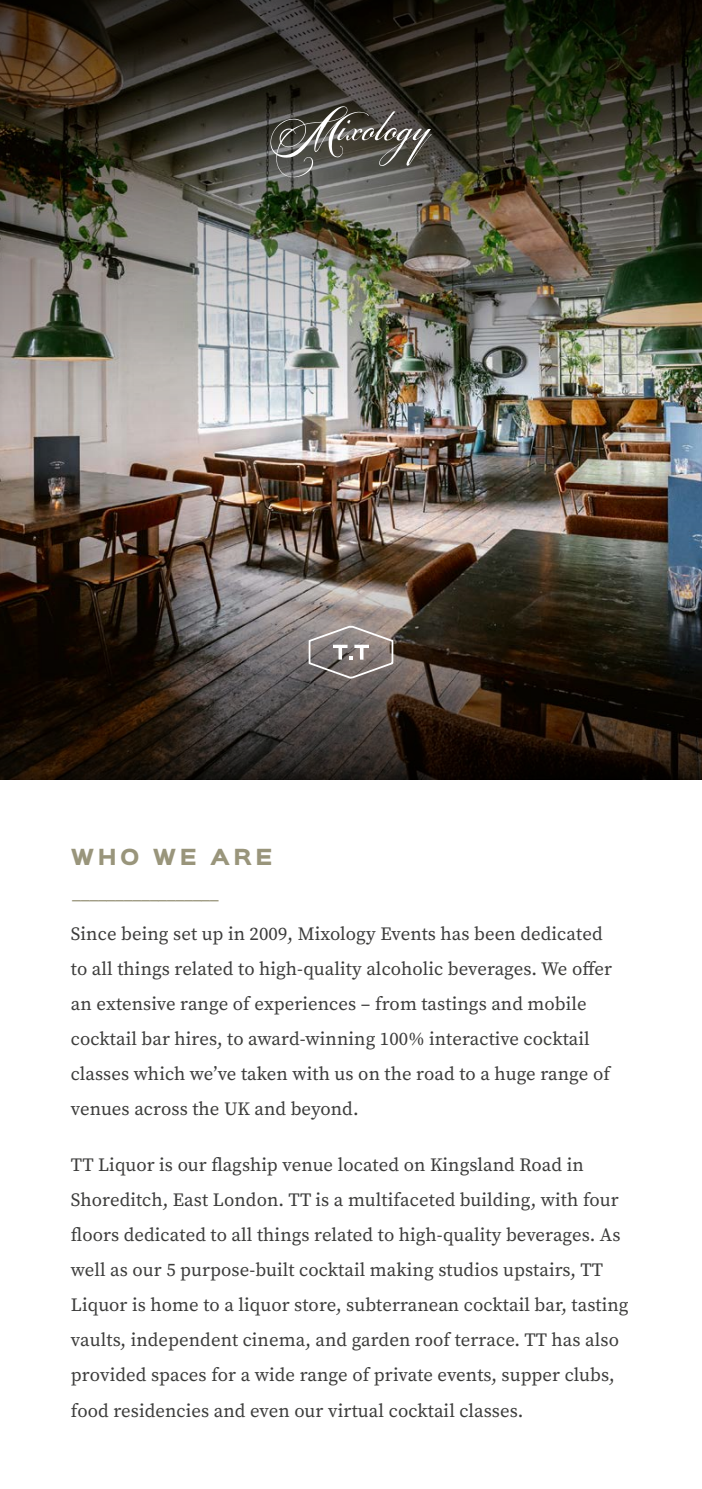
<style>
.page{position:relative;width:702px;height:1489px;background:#fff}
.page>*{position:absolute;margin:0;border:0;box-sizing:border-box;transform-origin:0 0}
.t1{font:20px "Futura PT";color:#99957b}
.t2{font:900 20px "Sinkin Sans 800";letter-spacing:.175em;color:#99957b}
.t3{font:18.75px/35px "Source Serif Pro";letter-spacing:.005em;color:#3c3c3b}
</style>
<div class="page">
<img style="left:0;top:429px;width:702px;height:83px">
<img style="left:0;top:0;width:702px;height:429px">
<img style="left:0;top:512px;width:702px;height:268px">
<svg style="left:270px;top:106px;width:161px;height:71px;background:#605e58"></svg>
<svg style="left:308px;top:625px;width:85px;height:53px;background:#918987"></svg>
<p class="t2" style="left:71px;top:846px;width:203px">WHO WE ARE</p>
<p class="t1" style="left:71px;top:886px;width:151px">–––––––––––––––––</p>
<p class="t3" style="left:71px;top:916px;width:542px">Since being set up in 2009, Mixology Events has been dedicated to all things related to high-quality alcoholic beverages. We offer an extensive range of experiences – from tastings and mobile cocktail bar hires, to award-winning 100% interactive cocktail classes which we’ve taken with us on the road to a huge range of venues across the UK and beyond.</p>
<p class="t3" style="left:71px;top:1147px;width:559px">TT Liquor is our flagship venue located on Kingsland Road in Shoreditch, East London. TT is a multifaceted building, with four floors dedicated to all things related to high-quality beverages. As well as our 5 purpose-built cocktail making studios upstairs, TT Liquor is home to a liquor store, subterranean cocktail bar, tasting vaults, independent cinema, and garden roof terrace. TT has also provided spaces for a wide range of private events, supper clubs, food residencies and even our virtual cocktail classes.</p>
</div>
